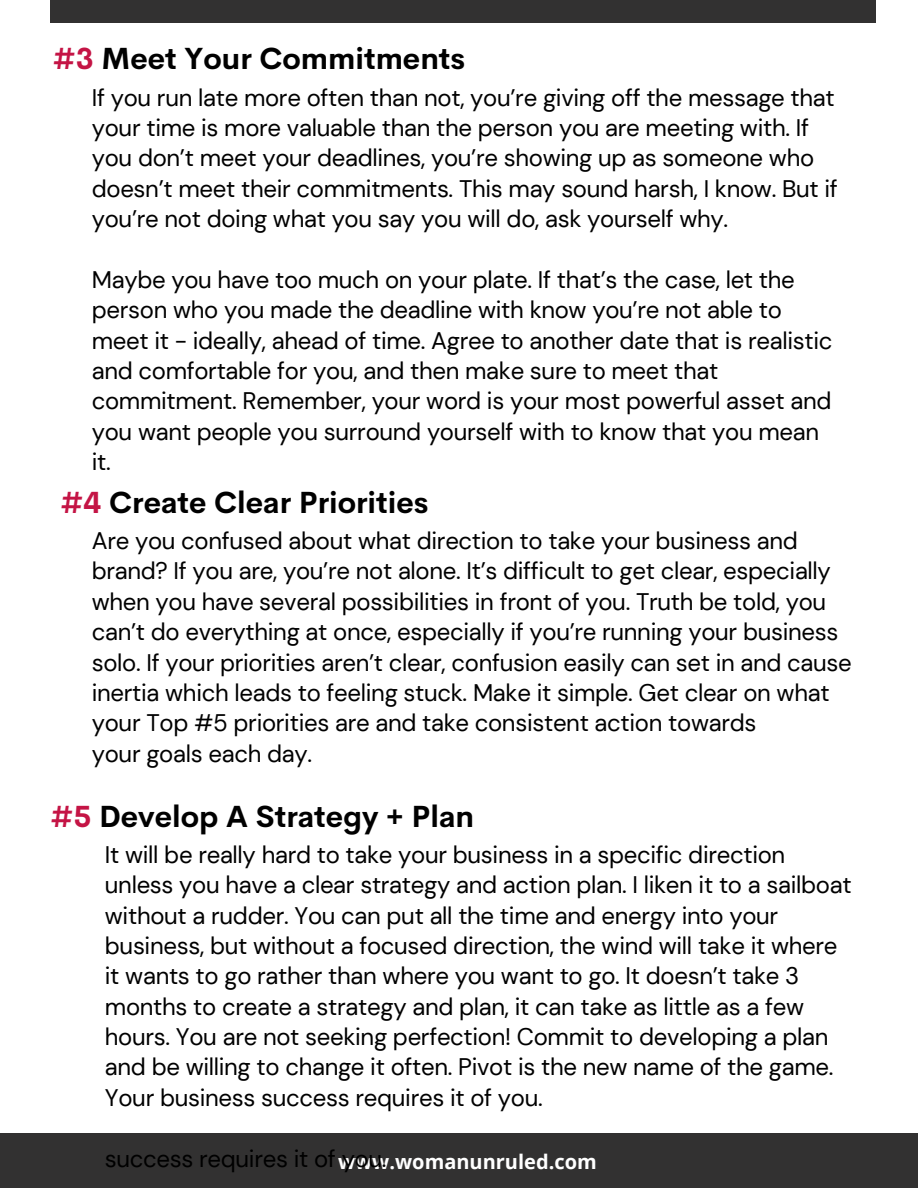
<style>
.page{position:relative;width:918px;height:1188px;background:#fff}
.page>*{position:absolute;margin:0;border:0;box-sizing:border-box;transform-origin:0 0}
.t1{font:700 30px "Cerebri Sans";color:#000}
.t2{font:24px/30.3px "DM Sans";letter-spacing:-.015em;color:#000}
.t3{font:700 19.95px "Open Sans";color:#fff}
.s1{color:#c41445}
</style>
<div class="page">
<div style="left:50px;top:0;width:826px;height:23px;background:#323131"></div>
<div style="left:0;top:1133px;width:917px;height:55px;background:#323131"></div>
<p class="t1" style="left:53px;top:39px;width:414px"><span class="s1">#3</span> Meet Your Commitments</p>
<p class="t2" style="left:92px;top:82px;width:748px">If you run late more often than not, you’re giving off the message that your time is more valuable than the person you are meeting with. If you don’t meet your deadlines, you’re showing up as someone who doesn’t meet their commitments. This may sound harsh, I know. But if you’re not doing what you say you will do, ask yourself why.</p>
<p class="t2" style="left:92px;top:265px;width:742px">Maybe you have too much on your plate. If that’s the case, let the person who you made the deadline with know you’re not able to meet it - ideally, ahead of time. Agree to another date that is realistic and comfortable for you, and then make sure to meet that commitment. Remember, your word is your most powerful asset and you want people you surround yourself with to know that you mean it.</p>
<p class="t1" style="left:61px;top:483px;width:369px"><span class="s1">#4</span> Create Clear Priorities</p>
<p class="t2" style="left:92px;top:526px;width:762px">Are you confused about what direction to take your business and brand? If you are, you’re not alone. It’s difficult to get clear, especially when you have several possibilities in front of you. Truth be told, you can’t do everything at once, especially if you’re running your business solo. If your priorities aren’t clear, confusion easily can set in and cause inertia which leads to feeling stuck. Make it simple. Get clear on what your Top #5 priorities are and take consistent action towards<br>your goals each day.</p>
<p class="t1" style="left:50px;top:797px;width:425px"><span class="s1">#5</span> Develop A Strategy + Plan</p>
<p class="t2" style="left:105px;top:840px;width:748px">It will be really hard to take your business in a specific direction unless you have a clear strategy and action plan. I liken it to a sailboat without a rudder. You can put all the time and energy into your business, but without a focused direction, the wind will take it where it wants to go rather than where you want to go. It doesn’t take 3 months to create a strategy and plan, it can take as little as a few hours. You are not seeking perfection! Commit to developing a plan and be willing to change it often. Pivot is the new name of the game.<br>Your business success requires it of you.</p>
<p class="t2" style="left:105px;top:1143px;width:283px">success requires it of you.</p>
<p class="t3" style="left:338px;top:1148px;width:260px">www.womanunruled.com</p>
</div>
